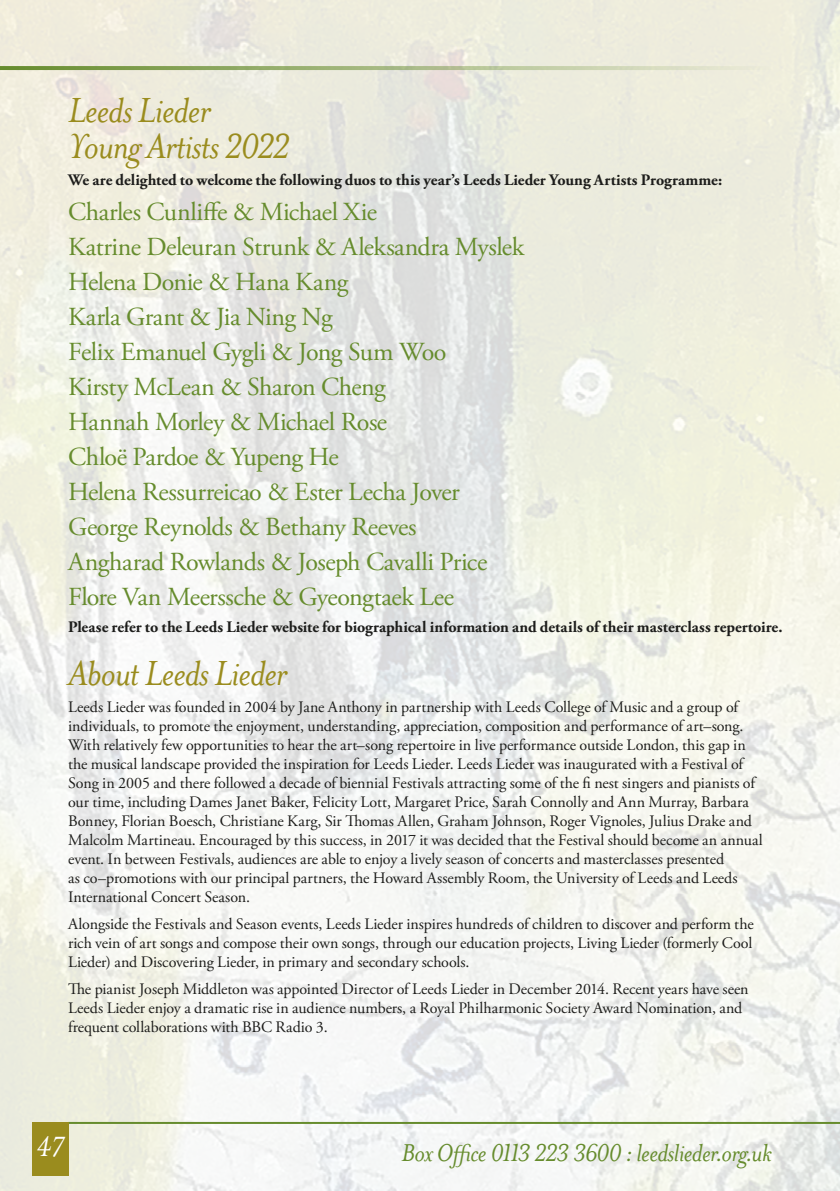
<style>
.page{position:relative;width:840px;height:1191px;background:#fff}
.page>*{position:absolute;margin:0;border:0;box-sizing:border-box;transform-origin:0 0}
._2022_SUB{font:italic 40px "Mrs Eaves OT";letter-spacing:-.025em;color:#9a8c1e}
.t1{font:italic 32px "Mrs Eaves OT";color:#fff}
.t2{font:italic 28px "Mrs Eaves OT";letter-spacing:-.025em;color:#668c2d}
._2022_BODY{font:26px "Adobe Garamond Pro";letter-spacing:-.02em;color:#668c2d}
._2022_BODY-2{font:16px/19px "Adobe Garamond Pro";letter-spacing:-.005em;color:#1d1d1b}
._2022_BODY-3{font:700 16px "Adobe Garamond Pro";color:#1d1d1b}
</style>
<div class="page">
<img style="left:0;top:0;width:839px;height:1191px">
<hr style="left:68px;top:1122px;width:771px;height:2px;background:#668c2d">
<svg style="left:0;top:66px;width:771px;height:4px;background:#a8bb85"></svg>
<div style="left:32px;top:1122px;width:36px;height:53px;background:#9a8c1e"></div>
<p class="_2022_SUB" style="left:68px;top:88px;width:144px">Leeds Lieder</p>
<p class="_2022_SUB" style="left:68px;top:124px;width:223px">Young Artists 2022</p>
<p class="_2022_BODY-3" style="left:68px;top:170px;width:655px">We are delighted to welcome the following duos to this year’s Leeds Lieder Young Artists Programme:</p>
<p class="_2022_BODY" style="left:68px;top:196px;width:310px">Charles Cunliffe &amp; Michael Xie</p>
<p class="_2022_BODY" style="left:68px;top:231px;width:457px">Katrine Deleuran Strunk &amp; Aleksandra Myslek</p>
<p class="_2022_BODY" style="left:68px;top:266px;width:282px">Helena Donie &amp; Hana Kang</p>
<p class="_2022_BODY" style="left:68px;top:301px;width:266px">Karla Grant &amp; Jia Ning Ng</p>
<p class="_2022_BODY" style="left:68px;top:336px;width:379px">Felix Emanuel Gygli &amp; Jong Sum Woo</p>
<p class="_2022_BODY" style="left:68px;top:371px;width:319px">Kirsty McLean &amp; Sharon Cheng</p>
<p class="_2022_BODY" style="left:68px;top:406px;width:320px">Hannah Morley &amp; Michael Rose</p>
<p class="_2022_BODY" style="left:68px;top:441px;width:272px">Chloë Pardoe &amp; Yupeng He</p>
<p class="_2022_BODY" style="left:68px;top:476px;width:393px">Helena Ressurreicao &amp; Ester Lecha Jover</p>
<p class="_2022_BODY" style="left:68px;top:511px;width:350px">George Reynolds &amp; Bethany Reeves</p>
<p class="_2022_BODY" style="left:68px;top:546px;width:420px">Angharad Rowlands &amp; Joseph Cavalli Price</p>
<p class="_2022_BODY" style="left:68px;top:581px;width:387px">Flore Van Meerssche &amp; Gyeongtaek Lee</p>
<p class="_2022_BODY-3" style="left:68px;top:617px;width:715px">Please refer to the Leeds Lieder website for biographical information and details of their masterclass repertoire.</p>
<p class="_2022_SUB" style="left:68px;top:651px;width:221px">About Leeds Lieder</p>
<p class="_2022_BODY-2" style="left:68px;top:698px;width:696px">Leeds Lieder was founded in 2004 by Jane Anthony in partnership with Leeds College of Music and a group of individuals, to promote the enjoyment, understanding, appreciation, composition and performance of art–song.<br>With relatively few opportunities to hear the art–song repertoire in live performance outside London, this gap in the musical landscape provided the inspiration for Leeds Lieder. Leeds Lieder was inaugurated with a Festival of Song in 2005 and there followed a decade of biennial Festivals attracting some of the fi nest singers and pianists of our time, including Dames Janet Baker, Felicity Lott, Margaret Price, Sarah Connolly and Ann Murray, Barbara Bonney, Florian Boesch, Christiane Karg, Sir Thomas Allen, Graham Johnson, Roger Vignoles, Julius Drake and Malcolm Martineau. Encouraged by this success, in 2017 it was decided that the Festival should become an annual event. In between Festivals, audiences are able to enjoy a lively season of concerts and masterclasses presented<br>as co–promotions with our principal partners, the Howard Assembly Room, the University of Leeds and Leeds International Concert Season.</p>
<p class="_2022_BODY-2" style="left:68px;top:915px;width:686px;text-align:justify">Alongside the Festivals and Season events, Leeds Lieder inspires hundreds of children to discover and perform the rich vein of art songs and compose their own songs, through our education projects, Living Lieder (formerly Cool Lieder) and Discovering Lieder, in primary and secondary schools.</p>
<p class="_2022_BODY-2" style="left:68px;top:980px;width:681px">The pianist Joseph Middleton was appointed Director of Leeds Lieder in December 2014. Recent years have seen<br>Leeds Lieder enjoy a dramatic rise in audience numbers, a Royal Philharmonic Society Award Nomination, and frequent collaborations with BBC Radio 3.</p>
<h2 class="t1" style="left:36px;top:1129px;width:30px">47</h2>
<h3 class="t2" style="left:401px;top:1137px;width:372px">Box Office 0113 223 3600 : leedslieder.org.uk</h3>
</div>
